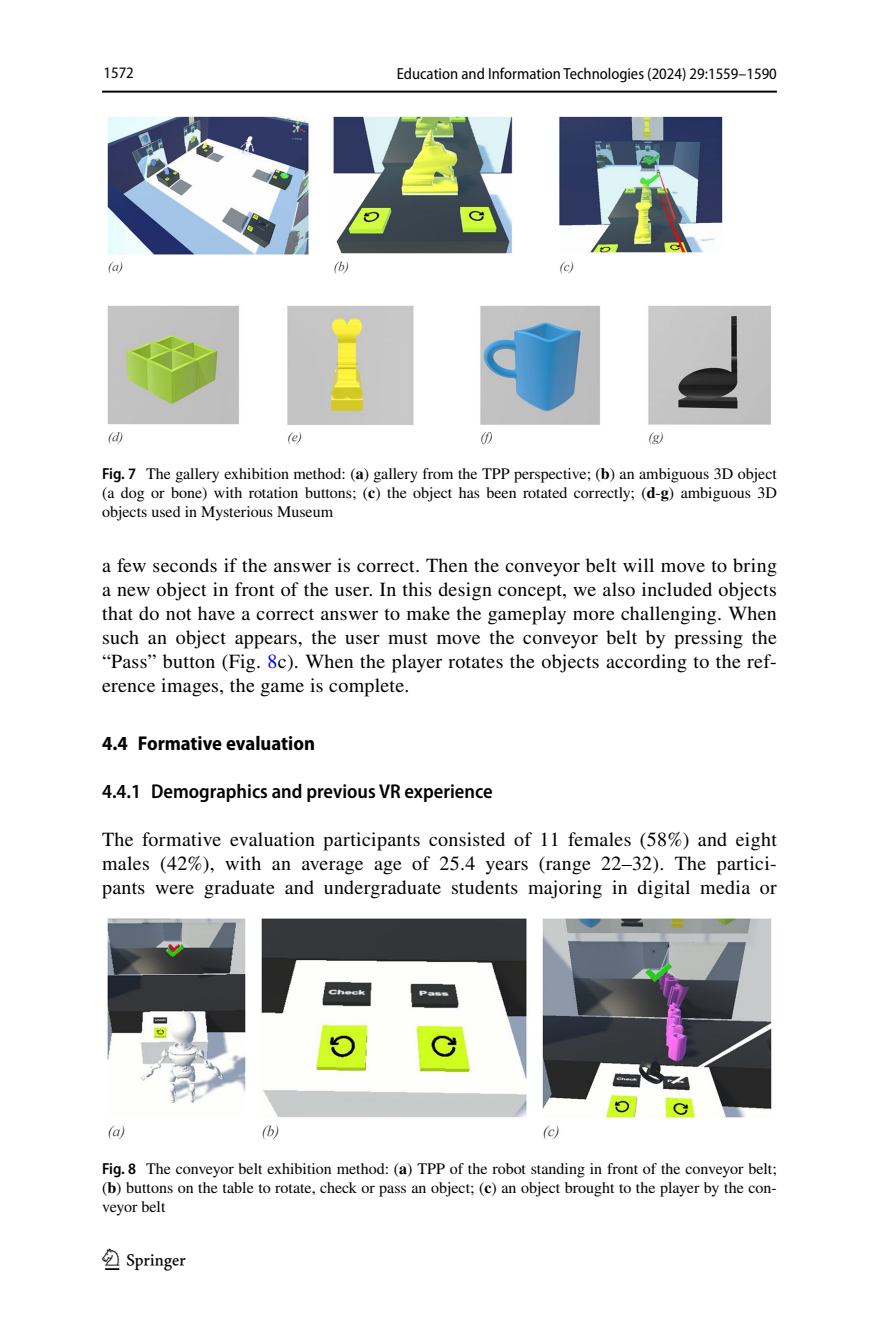
<style>
.page{position:relative;width:879px;height:1333px;background:#fff}
.page>*{position:absolute;margin:0;border:0;box-sizing:border-box;transform-origin:0 0}
.t1{font:30px "Springnew Regular 4";color:#000}
.t2{font:20px/24px "STIX";letter-spacing:.015em;color:#000;text-align:justify}
.t3{font:600 semi-condensed 20px "Myriad Pro";color:#000}
.t4{font:700 semi-condensed 20px "Myriad Pro";color:#000}
.t5{font:16px/19px "STIX";color:#000;text-align:justify}
.t6{font:semi-condensed 16px "Myriad Pro";color:#000}
.s1{font-family:"Myriad Pro";font-weight:600;font-stretch:semi-condensed}
.s2{font-weight:700}
.s3{color:#00f}
</style>
<div class="page">
<hr style="left:102px;top:91px;width:675px;height:2px;background:#000">
<img style="left:108px;top:918px;width:663px;height:221px">
<img style="left:108px;top:116px;width:663px;height:328px">
<p class="t6" style="left:103px;top:64px;width:32px">1572</p>
<p class="t6" style="left:397px;top:65px;width:382px">Education and Information Technologies (2024) 29:1559–1590</p>
<p class="t5" style="left:102px;top:465px;width:676px"><span class="s1">Fig. 7</span> The gallery exhibition method: (<span class="s2">a</span>) gallery from the TPP perspective; (<span class="s2">b</span>) an ambiguous 3D object (a dog or bone) with rotation buttons; (<span class="s2">c</span>) the object has been rotated correctly; (<span class="s2">d</span>-<span class="s2">g</span>) ambiguous 3D objects used in Mysterious Museum</p>
<p class="t2" style="left:102px;top:554px;width:676px">a few seconds if the answer is correct. Then the conveyor belt will move to bring a new object in front of the user. In this design concept, we also included objects that do not have a correct answer to make the gameplay more challenging. When such an object appears, the user must move the conveyor belt by pressing the “Pass” button (Fig. <span class="s3">8</span>c). When the player rotates the objects according to the ref&shy;erence images, the game is complete.</p>
<p class="t4" style="left:102px;top:731px;width:214px">4.4 Formative evaluation</p>
<p class="t3" style="left:102px;top:779px;width:392px">4.4.1 Demographics and previous VR experience</p>
<p class="t2" style="left:102px;top:828px;width:676px">The formative evaluation participants consisted of 11 females (58%) and eight males (42%), with an average age of 25.4 years (range 22–32). The partici&shy;pants were graduate and undergraduate students majoring in digital media or</p>
<p class="t5" style="left:102px;top:1160px;width:676px"><span class="s1">Fig. 8</span> The conveyor belt exhibition method: (<span class="s2">a</span>) TPP of the robot standing in front of the conveyor belt; (<span class="s2">b</span>) buttons on the table to rotate, check or pass an object; (<span class="s2">c</span>) an object brought to the player by the con&shy;veyor belt</p>
<h1 class="t1" style="left:105px;top:1248px;width:83px">1 3</h1>
</div>
